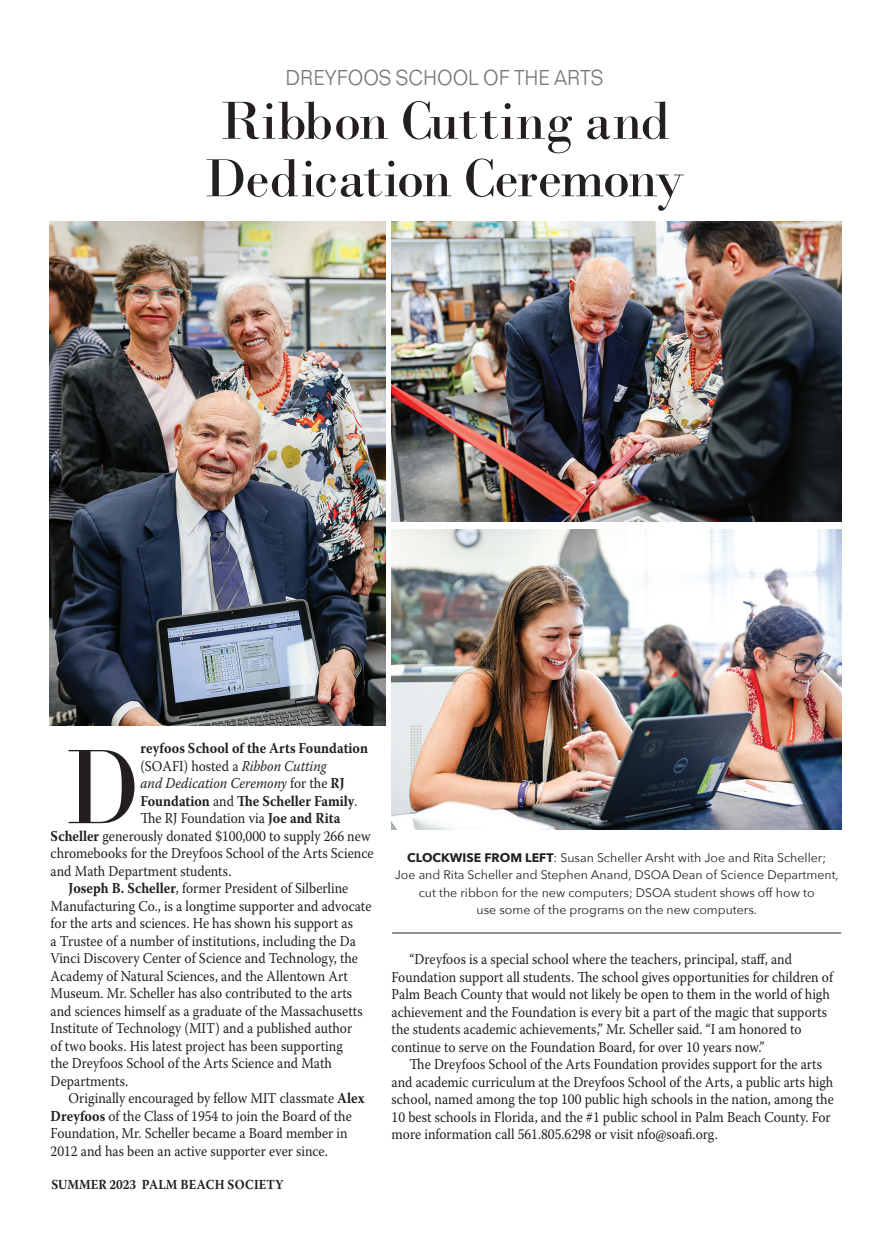
<style>
.page{position:relative;width:889px;height:1238px;background:#fff}
.page>*{position:absolute;margin:0;border:0;box-sizing:border-box;transform-origin:0 0}
.t1{font:111.75px "Bodidota";color:#231f20;scale:.9 1}
.t2{font:56.25px/57.5px "Bodidota";letter-spacing:-.03em;color:#231f20}
.t3{font:22.5px "Folio T Ligh";color:#76787b;scale:.9 1}
.t4{font:15px/17.5px "Warnock Pro";color:#231f20;scale:.9 1}
.t5{font:700 15px "Warnock Pro";color:#231f20;scale:.9 1}
.t6{font:italic 15px "Warnock Pro";color:#231f20;scale:.9 1}
.t7{font:700 13.75px "Warnock Pro";letter-spacing:.01em;color:#231f20;scale:.9 1}
.t8{font:12.38px/17.5px "Avenir Next";color:#231f20;text-align:center}
.s1{font-style:italic}
.s2{font-style:normal}
.s3{font-weight:700;font-style:normal}
.s4{font-weight:400}
.s5{font-weight:700}
</style>
<div class="page">
<img style="left:392px;top:221px;width:450px;height:300px">
<img style="left:49px;top:221px;width:336px;height:504px">
<img style="left:392px;top:529px;width:449px;height:300px">
<hr style="left:392px;top:932px;width:449px;height:1px;background:#231f20">
<h3 class="t3" style="left:285px;top:65px;width:355px">DREYFOOS SCHOOL OF THE ARTS</h3>
<h2 class="t2" style="left:204px;top:93px;width:482px">Ribbon Cutting and<br>Dedication Ceremony</h2>
<p class="t5" style="left:141px;top:739px;width:254px">reyfoos School of the Arts Foundation</p>
<p class="t4" style="left:141px;top:756px;width:208px">(SOAFI) hosted a <span class="s1">Ribbon Cutting</span></p>
<p class="t6" style="left:141px;top:774px;width:228px">and Dedication Ceremony <span class="s2">for the</span> <span class="s3">RJ</span></p>
<p class="t5" style="left:141px;top:791px;width:243px">Foundation <span class="s4">and</span> The Scheller Family<span class="s4">.</span></p>
<p class="t4" style="left:141px;top:809px;width:223px">The RJ Foundation via <span class="s5">Joe and Rita</span></p>
<p class="t4" style="left:51px;top:826px;width:357px"><span class="s5">Scheller</span> generously donated $100,000 to supply 266 new</p>
<p class="t4" style="left:51px;top:844px;width:360px">chromebooks for the Dreyfoos School of the Arts Science</p>
<p class="t4" style="left:51px;top:861px;width:202px">and Math Department students.</p>
<p class="t4" style="left:69px;top:879px;width:312px"><span class="s5">Joseph B. Scheller</span>, former President of Silberline</p>
<p class="t4" style="left:51px;top:896px;width:358px">Manufacturing Co., is a longtime supporter and advocate</p>
<p class="t4" style="left:51px;top:914px;width:337px">for the arts and sciences. He has shown his support as</p>
<p class="t4" style="left:51px;top:931px;width:341px">a Trustee of a number of institutions, including the Da</p>
<p class="t4" style="left:51px;top:949px;width:343px">Vinci Discovery Center of Science and Technology, the</p>
<p class="t4" style="left:51px;top:966px;width:332px">Academy of Natural Sciences, and the Allentown Art</p>
<p class="t4" style="left:51px;top:984px;width:337px">Museum. Mr. Scheller has also contributed to the arts</p>
<p class="t4" style="left:51px;top:1002px;width:348px">and sciences himself as a graduate of the Massachusetts</p>
<p class="t4" style="left:51px;top:1019px;width:336px">Institute of Technology (MIT) and a published author</p>
<p class="t4" style="left:51px;top:1037px;width:326px">of two books. His latest project has been supporting</p>
<p class="t4" style="left:51px;top:1054px;width:314px">the Dreyfoos School of the Arts Science and Math</p>
<p class="t4" style="left:51px;top:1072px;width:88px">Departments.</p>
<p class="t4" style="left:69px;top:1089px;width:330px">Originally encouraged by fellow MIT classmate <span class="s5">Alex</span></p>
<p class="t4" style="left:51px;top:1107px;width:336px"><span class="s5">Dreyfoos</span> of the Class of 1954 to join the Board of the</p>
<p class="t4" style="left:51px;top:1124px;width:331px">Foundation, Mr. Scheller became a Board member in</p>
<p class="t4" style="left:51px;top:1142px;width:309px">2012 and has been an active supporter ever since.</p>
<h1 class="t1" style="left:64px;top:727px;width:86px">D</h1>
<p class="t7" style="left:52px;top:1175px;width:259px">SUMMER 2023 PALM BEACH SOCIETY</p>
<p class="t8" style="left:395px;top:848px;width:445px"><span class="s5">CLOCKWISE FROM LEFT</span>: Susan Scheller Arsht with Joe and Rita Scheller;<br>Joe and Rita Scheller and Stephen Anand, DSOA Dean of Science Department, cut the ribbon for the new computers; DSOA student shows off how to<br>use some of the programs on the new computers.</p>
<p class="t4" style="left:392px;top:950px;width:492px;text-indent:18px">“Dreyfoos is a special school where the teachers, principal, staff, and Foundation support all students. The school gives opportunities for children of Palm Beach County that would not likely be open to them in the world of high achievement and the Foundation is every bit a part of the magic that supports the students academic achievements,” Mr. Scheller said. “I am honored to continue to serve on the Foundation Board, for over 10 years now.”</p>
<p class="t4" style="left:392px;top:1055px;width:493px;text-indent:18px">The Dreyfoos School of the Arts Foundation provides support for the arts and academic curriculum at the Dreyfoos School of the Arts, a public arts high school, named among the top 100 public high schools in the nation, among the 10 best schools in Florida, and the #1 public school in Palm Beach County. For more information call 561.805.6298 or visit nfo@soafi.org.</p>
</div>
